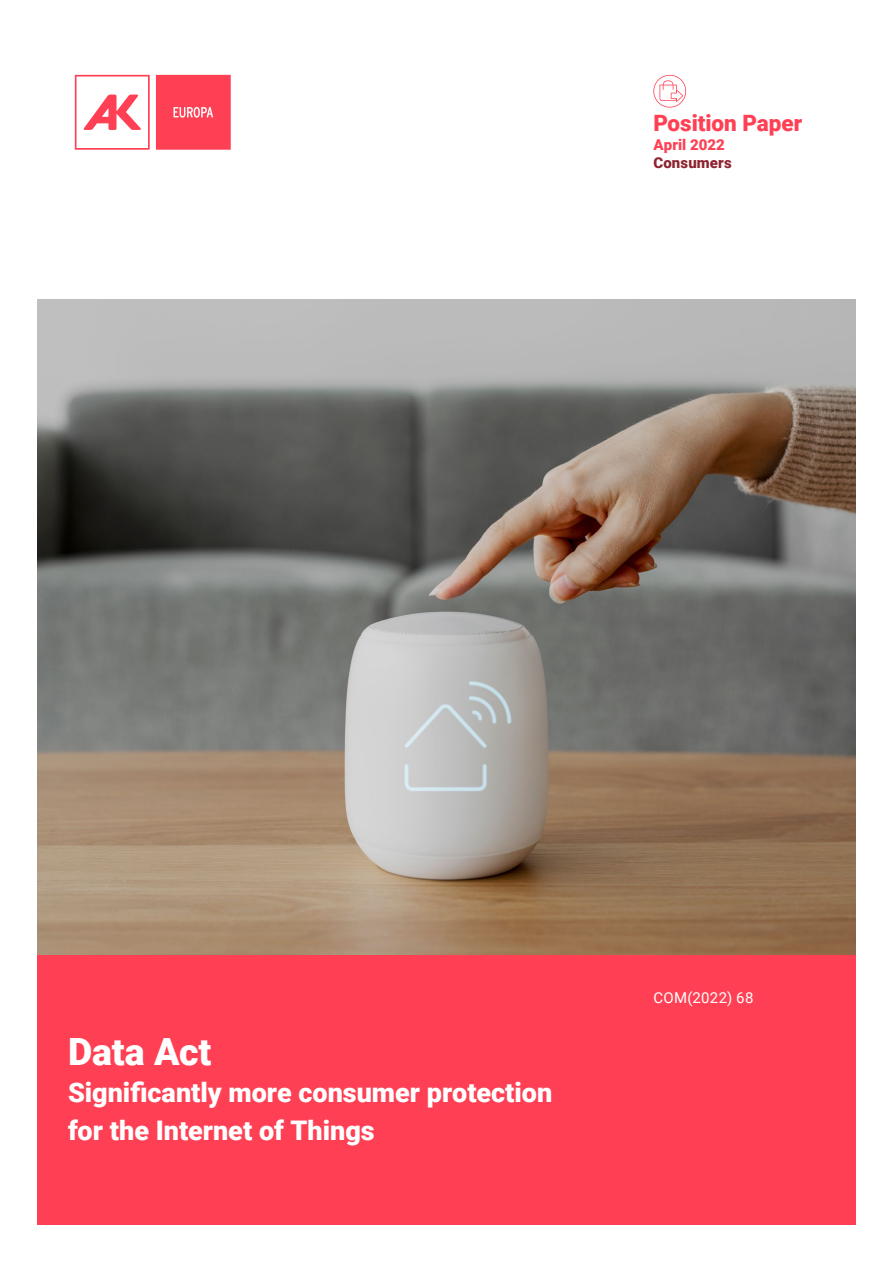
<style>
.page{position:relative;width:893px;height:1263px;background:#fff}
.page>*{position:absolute;margin:0;border:0;box-sizing:border-box;transform-origin:0 0}
.t1{font:900 37.5px "Roboto";letter-spacing:-.005em;color:#fff}
.t2{font:900 27px/37.3px "Roboto";color:#fff}
.t3{font:900 22.5px "Roboto";color:#ff4054}
.t4{font:15px "Roboto";letter-spacing:.025em;color:#fff}
.t5{font:900 15px "Roboto";letter-spacing:.005em;color:#ff4054}
.t6{font:900 15px "Roboto";letter-spacing:.01em;color:#8e2430}
</style>
<div class="page">
<svg style="left:75px;top:75px;width:75px;height:75px"></svg>
<svg style="left:156px;top:75px;width:75px;height:75px;background:#ff475a"></svg>
<div style="left:37px;top:954px;width:818px;height:271px;background:#ff4054"></div>
<img style="left:37px;top:299px;width:818px;height:655px">
<svg style="left:653px;top:75px;width:33px;height:33px"></svg>
<p class="t3" style="left:653px;top:107px;width:151px">Position Paper</p>
<p class="t5" style="left:653px;top:134px;width:73px">April 2022</p>
<p class="t6" style="left:653px;top:153px;width:80px">Consumers</p>
<h1 class="t1" style="left:68px;top:1025px;width:145px">Data Act</h1>
<p class="t2" style="left:68px;top:1073px;width:486px">Significantly more consumer protection for the Internet of Things</p>
<p class="t4" style="left:653px;top:987px;width:102px">COM(2022) 68</p>
</div>
